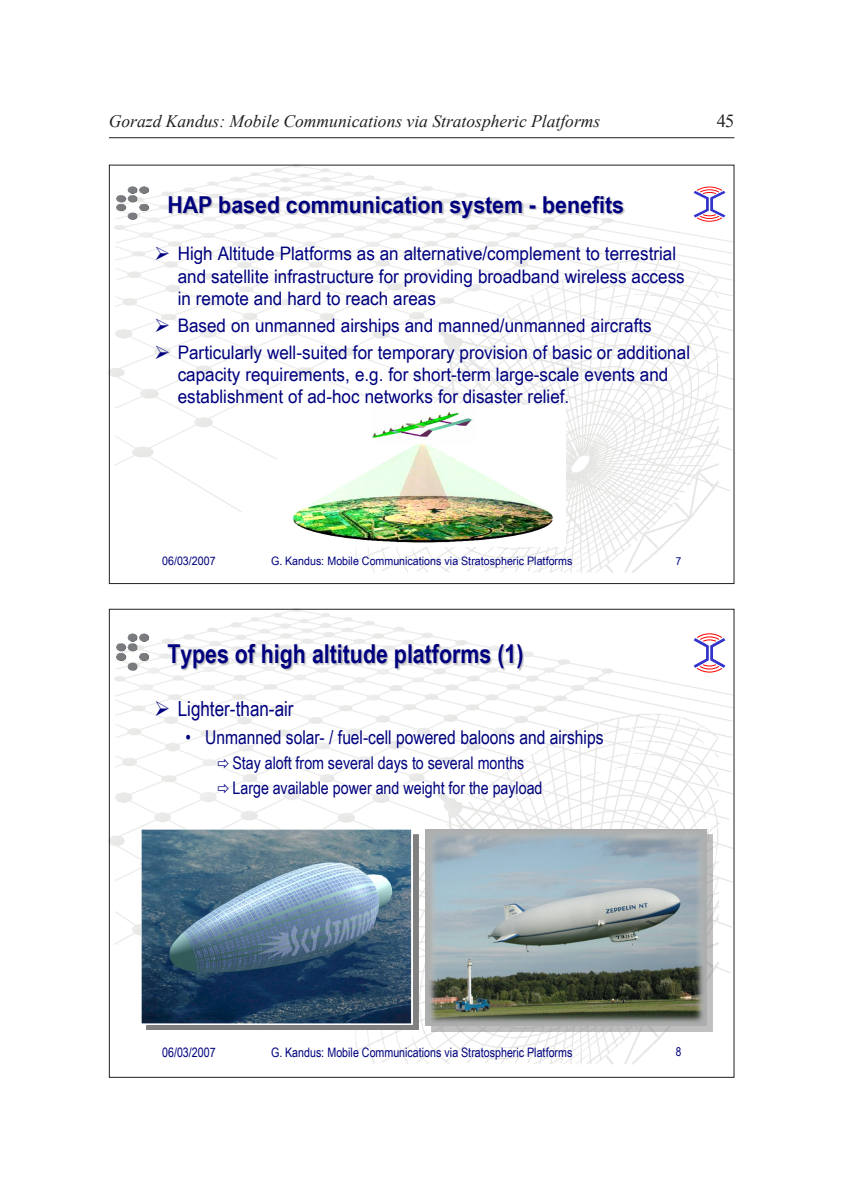
<style>
.page{position:relative;width:844px;height:1191px;background:#fff}
.page>*{position:absolute;margin:0;border:0;box-sizing:border-box;transform-origin:0 0}
.t1{font:700 26.07px "Arial Narrow";color:#00007e}
.t2{font:700 23.28px "Arial Narrow";color:#00007e;scale:1.12 1}
.t3{font:20.82px "Arial Narrow";color:#00007e}
.t4{font:19.07px "Arial Narrow";color:#00007e}
.t5{font:18.55px/22.4px "Arial Narrow";color:#00007e;scale:1.12 1}
.t6{font:18.38px "Times New Roman";color:#231f20}
.t7{font:italic 17.5px "Times New Roman";color:#231f20}
.t8{font:17.32px/25px "Arial Narrow";color:#00007e}
.t9{font:12.95px "Arial Narrow";color:#00007e}
.t10{font:12.25px "Arial Narrow";color:#00007e}
.t11{font:11.72px "Arial Narrow";color:#00007e;scale:1.12 1}
.t12{font:10.85px "Arial Narrow";color:#00007e;scale:1.12 1}
</style>
<div class="page">
<hr style="left:109px;top:137px;width:625px;height:1px;background:#231f20">
<img style="left:111px;top:167px;width:621px;height:406px">
<img style="left:115px;top:186px;width:35px;height:35px">
<svg style="left:693px;top:187px;width:32px;height:35px"></svg>
<img style="left:151px;top:183px;width:361px;height:38px">
<img style="left:512px;top:183px;width:14px;height:38px">
<img style="left:526px;top:183px;width:116px;height:38px">
<div style="left:277px;top:405px;width:288px;height:142px;background:#fff"></div>
<img style="left:292px;top:444px;width:262px;height:99px">
<img style="left:372px;top:412px;width:101px;height:26px">
<img style="left:111px;top:611px;width:621px;height:454px">
<img style="left:115px;top:632px;width:35px;height:39px">
<svg style="left:693px;top:633px;width:32px;height:40px"></svg>
<img style="left:151px;top:629px;width:390px;height:42px">
<img style="left:431px;top:834px;width:281px;height:197px">
<img style="left:426px;top:829px;width:280px;height:196px">
<img style="left:147px;top:834px;width:271px;height:195px">
<img style="left:141px;top:829px;width:271px;height:195px">
<svg style="left:218px;top:759px;width:11px;height:9px"></svg>
<svg style="left:218px;top:784px;width:11px;height:9px"></svg>
<p class="t7" style="left:109px;top:109px;width:492px">Gorazd Kandus: Mobile Communications via Stratospheric Platforms</p>
<p class="t2" style="left:167px;top:187px;width:409px">HAP based communication system - benefits</p>
<p class="t5" style="left:178px;top:242px;width:454px;text-indent:-23px">➢ High Altitude Platforms as an alternative/complement to terrestrial and satellite infrastructure for providing broadband wireless access in remote and hard to reach areas</p>
<p class="t5" style="left:154px;top:313px;width:445px">➢ Based on unmanned airships and manned/unmanned aircrafts</p>
<p class="t5" style="left:178px;top:340px;width:459px;text-indent:-23px">➢ Particularly well-suited for temporary provision of basic or additional capacity requirements, e.g. for short-term large-scale events and establishment of ad-hoc networks for disaster relief.</p>
<p class="t6" style="left:716px;top:109px;width:19px">45</p>
<p class="t11" style="left:162px;top:552px;width:49px">06/03/2007</p>
<p class="t11" style="left:271px;top:552px;width:270px">G. Kandus: Mobile Communications via Stratospheric Platforms</p>
<p class="t12" style="left:675px;top:553px;width:6px">7</p>
<h1 class="t1" style="left:167px;top:634px;width:357px">Types of high altitude platforms (1)</h1>
<p class="t3" style="left:154px;top:693px;width:141px">➢ Lighter-than-air</p>
<p class="t4" style="left:185px;top:723px;width:419px">• Unmanned solar- / fuel-cell powered baloons and airships</p>
<p class="t8" style="left:232px;top:749px;width:311px">Stay aloft from several days to several months<br>Large available power and weight for the payload</p>
<p class="t9" style="left:162px;top:1042px;width:55px">06/03/2007</p>
<p class="t9" style="left:271px;top:1042px;width:303px">G. Kandus: Mobile Communications via Stratospheric Platforms</p>
<p class="t10" style="left:675px;top:1043px;width:7px">8</p>
</div>
